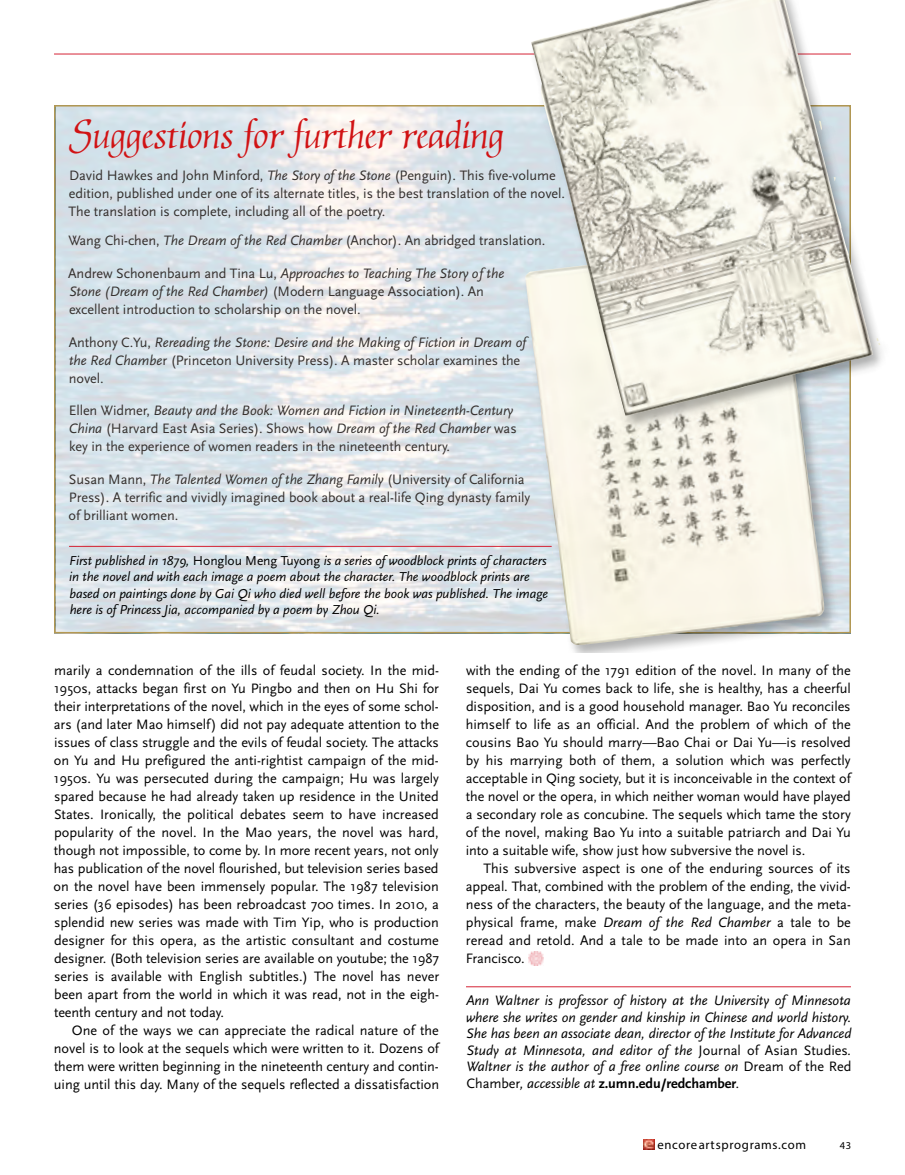
<style>
.page{position:relative;width:905px;height:1175px;background:#fff}
.page>*{position:absolute;margin:0;border:0;box-sizing:border-box;transform-origin:0 0}
.t1{font:300 42px "Artemisia EFOP";letter-spacing:-.005em;color:#d11214}
.t2{font:14.25px/18px "Scala Sans Pro";letter-spacing:-.005em;color:#000;text-align:justify}
.t3{font:14.25px/18px "Scala Sans Pro";letter-spacing:-.005em;color:#35302e}
.t4{font:italic 14.25px/16.5px "Scala Sans Pro";color:#000;text-align:justify}
.t5{font:italic 13.5px/16.5px "Scala Sans Pro";letter-spacing:-.005em;color:#000}
.t6{font:12.75px "Myriad Pro";letter-spacing:.05em;color:#000}
.t7{font:10.5px "Myriad Pro";color:#000}
.s1{font-style:italic}
.s2{font-style:normal}
.s3{font-weight:700;font-style:normal}
</style>
<div class="page">
<hr style="left:54px;top:54px;width:796px;height:1px;background:#d52436">
<hr style="left:466px;top:986px;width:384px;height:1px;background:#d52436">
<div style="left:56px;top:106px;width:793px;height:526px;background:#fff;opacity:.75"></div>
<hr style="left:69px;top:546px;width:482px;height:1px;background:#d52436">
<img style="left:510px;top:445px;width:341px;height:208px">
<img style="left:525px;top:445px;width:299px;height:200px">
<img style="left:507px;top:53px;width:375px;height:392px">
<img style="left:531px;top:0;width:349px;height:416px">
<img style="left:529px;top:951px;width:15px;height:14px">
<svg style="left:643px;top:1139px;width:11px;height:10px"></svg>
<h1 class="t1" style="left:69px;top:114px;width:437px">Suggestions for further reading</h1>
<p class="t3" style="left:69px;top:166px;width:498px">David Hawkes and John Minford, <span class="s1">The Story of the Stone</span> (penguin). This five-volume edition, published under one of its alternate titles, is the best translation of the novel.<br>The translation is complete, including all of the poetry.</p>
<p class="t3" style="left:68px;top:231px;width:478px">Wang Chi-chen, <span class="s1">The Dream of the Red Chamber</span> (anchor). an abridged translation.</p>
<p class="t3" style="left:68px;top:264px;width:437px">andrew Schonenbaum and Tina lu, <span class="s1">Approaches to Teaching The Story of the<br>Stone (Dream of the Red Chamber)</span> (Modern language association). an excellent introduction to scholarship on the novel.</p>
<p class="t3" style="left:69px;top:333px;width:459px">anthony C.Yu, <span class="s1">Rereading the Stone: Desire and the Making of Fiction in Dream of the Red Chambe</span>r (princeton university press). a master scholar examines the novel.</p>
<p class="t3" style="left:69px;top:401px;width:449px">ellen Widmer, <span class="s1">Beauty and the Book: Women and Fiction in Nineteenth-Century<br>China</span> (Harvard east asia Series). Shows how <span class="s1">Dream of the Red Chamber</span> was key in the experience of women readers in the nineteenth century.</p>
<p class="t3" style="left:69px;top:470px;width:463px">Susan Mann, <span class="s1">The Talented Women of the Zhang Family</span> (university of California press). a terrific and vividly imagined book about a real-life Qing dynasty family of brilliant women.</p>
<p class="t5" style="left:69px;top:552px;width:480px">First published in 1879, <span class="s2">Honglou Meng Tuyong</span> is a series of woodblock prints of characters in the novel and with each image a poem about the character. The woodblock prints are based on paintings done by Gai Qi who died well before the book was published. The image here is of Princess Jia, accompanied by a poem by Zhou Qi.</p>
<p class="t2" style="left:54px;top:661px;width:387px">marily a condemnation of the ills of feudal society. In the mid-1950s, attacks began first on Yu pingbo and then on Hu Shi for their interpretations of the novel, which in the eyes of some schol&shy;ars (and later Mao himself) did not pay adequate attention to the issues of class struggle and the evils of feudal society. The attacks on Yu and Hu prefigured the anti-rightist campaign of the mid-1950s. Yu was persecuted during the campaign; Hu was largely spared because he had already taken up residence in the united States. Ironically, the political debates seem to have increased popularity of the novel. In the Mao years, the novel was hard, though not impossible, to come by. In more recent years, not only has publication of the novel flourished, but television series based on the novel have been immensely popular. The 1987 television series (36 episodes) has been rebroadcast 700 times. In 2010, a splendid new series was made with Tim Yip, who is production designer for this opera, as the artistic consultant and costume designer. (Both television series are available on youtube; the 1987 series is available with english subtitles.) The novel has never been apart from the world in which it was read, not in the eigh&shy;teenth century and not today.</p>
<p class="t2" style="left:54px;top:1021px;width:387px;text-indent:18px">one of the ways we can appreciate the radical nature of the novel is to look at the sequels which were written to it. Dozens of them were written beginning in the nineteenth century and contin&shy;uing until this day. Many of the sequels reflected a dissatisfaction</p>
<p class="t2" style="left:465px;top:661px;width:387px">with the ending of the 1791 edition of the novel. In many of the sequels, Dai Yu comes back to life, she is healthy, has a cheerful disposition, and is a good household manager. Bao Yu reconciles himself to life as an official. and the problem of which of the cousins Bao Yu should marry—Bao Chai or Dai Yu—is resolved by his marrying both of them, a solution which was perfectly acceptable in Qing society, but it is inconceivable in the context of the novel or the opera, in which neither woman would have played a secondary role as concubine. The sequels which tame the story of the novel, making Bao Yu into a suitable patriarch and Dai Yu into a suitable wife, show just how subversive the novel is.</p>
<p class="t2" style="left:465px;top:859px;width:387px;text-indent:18px">This subversive aspect is one of the enduring sources of its appeal. That, combined with the problem of the ending, the vivid&shy;ness of the characters, the beauty of the language, and the meta&shy;physical frame, make <span class="s1">Dream of the Red Chamber</span> a tale to be reread and retold. and a tale to be made into an opera in San Francisco.</p>
<p class="t4" style="left:466px;top:992px;width:387px">Ann Waltner is professor of history at the University of Minnesota where she writes on gender and kinship in Chinese and world history.<br>She has been an associate dean, director of the Institute for Advanced Study at Minnesota, and editor of the <span class="s2">Journal of asian Studies</span>.<br>Waltner is the author of a free online course on <span class="s2">Dream of the Red Chamber</span>, accessible at <span class="s3">z.umn.edu/redchamber</span>.</p>
<p class="t6" style="left:657px;top:1137px;width:150px">encoreartsprograms.com</p>
<p class="t7" style="left:839px;top:1139px;width:13px">43</p>
</div>
